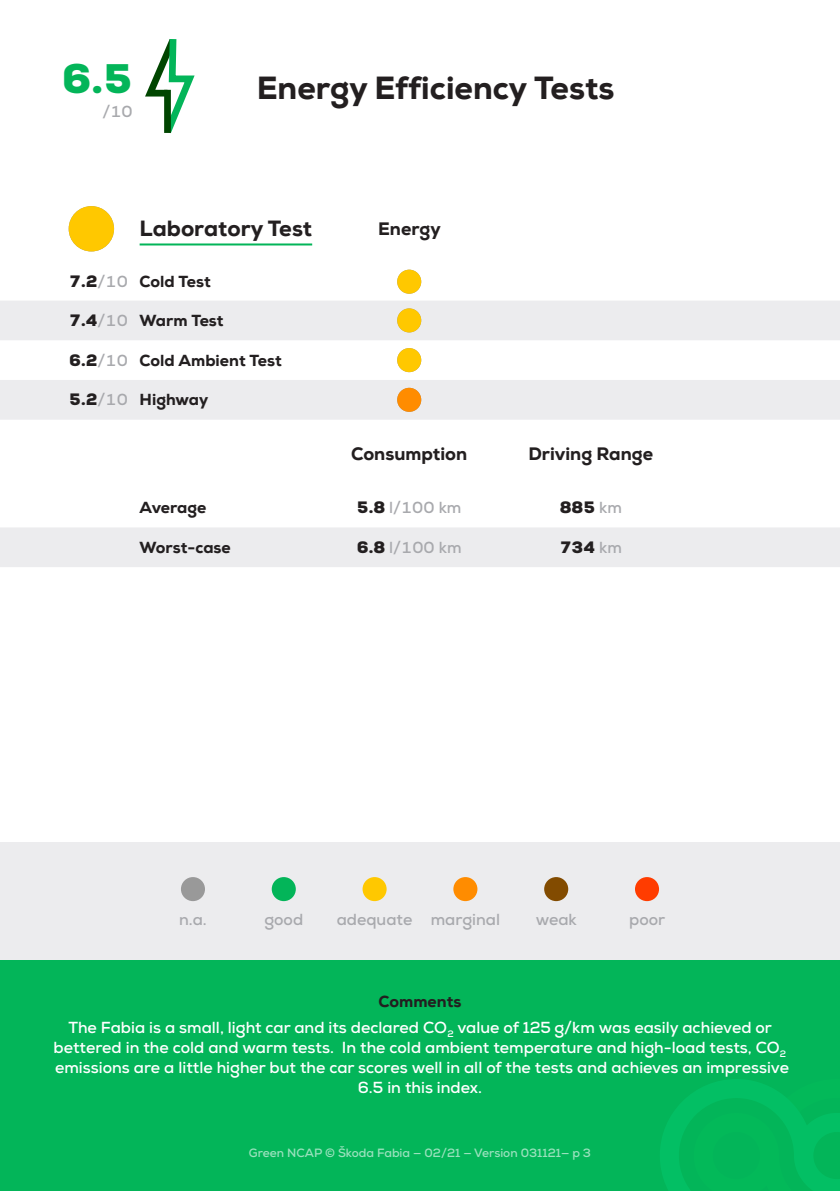
<style>
.page{position:relative;width:840px;height:1191px;background:#fff}
.page>*{position:absolute;margin:0;border:0;box-sizing:border-box;transform-origin:0 0}
.t1{font:900 40px "Nexa";color:#03b559}
.Testtitle{font:800 32px "Nexa";color:#231f20}
.TestSubtitle{font:800 22px "Nexa";color:#231f20}
.TestCategory{font:800 18px "Nexa";color:#231f20}
.CommentsBody{font:700 16px/20px "Nexa";color:#fff;text-align:center}
.t2{font:700 16px "Nexa";color:#a8a9ad}
.Testname{font:800 16px "Nexa";color:#231f20}
.t3{font:900 16px "Nexa";color:#231f20}
.CommentsTitle{font:800 16px "Nexa";color:#231f20}
.AdditionalInfo{font:700 12px "Nexa";color:#9ae1bd}
.s1{font-weight:700;color:#a8a9ad}
.s2{font-weight:900;color:#231f20}
</style>
<div class="page">
<div style="left:0;top:960px;width:839px;height:231px;background:#03b559"></div>
<div style="left:0;top:842px;width:839px;height:118px;background:#ececee"></div>
<svg style="left:660px;top:1079px;width:179px;height:112px"></svg>
<div style="left:181px;top:877px;width:24px;height:24px;background:#999;border-radius:50%"></div>
<div style="left:271px;top:877px;width:24px;height:24px;background:#03b559;border-radius:50%"></div>
<div style="left:362px;top:877px;width:24px;height:24px;background:#ffc800;border-radius:50%"></div>
<div style="left:453px;top:877px;width:24px;height:24px;background:#ff8c00;border-radius:50%"></div>
<div style="left:544px;top:877px;width:24px;height:24px;background:#824b00;border-radius:50%"></div>
<div style="left:634px;top:877px;width:24px;height:24px;background:#ff3c00;border-radius:50%"></div>
<svg style="left:145px;top:39px;width:50px;height:95px"></svg>
<div style="left:164px;top:90px;width:7px;height:43px;background:#004500"></div>
<svg style="left:0;top:301px;width:839px;height:266px"></svg>
<svg style="left:69px;top:206px;width:45px;height:45px;fill:#ffc800"></svg>
<hr style="left:139px;top:243px;width:173px;height:2px;background:#03b559">
<svg style="left:397px;top:270px;width:24px;height:24px"></svg>
<svg style="left:397px;top:308px;width:24px;height:24px"></svg>
<div style="left:397px;top:348px;width:24px;height:24px;background:#ffc800"></div>
<svg style="left:397px;top:388px;width:24px;height:24px"></svg>
<div style="left:69px;top:431px;width:45px;height:45px;background:#fff;border-radius:50%"></div>
<p class="t1" style="left:62px;top:52px;width:73px">6.5</p>
<p class="t2" style="left:102px;top:101px;width:32px">/10</p>
<p class="Testtitle" style="left:257px;top:68px;width:359px">Energy Efficiency Tests</p>
<p class="TestSubtitle" style="left:139px;top:215px;width:174px">Laboratory Test</p>
<p class="TestCategory" style="left:378px;top:217px;width:64px">Energy</p>
<p class="t3" style="left:69px;top:271px;width:60px">7.2<span class="s1">/10</span></p>
<p class="Testname" style="left:139px;top:271px;width:73px">Cold Test</p>
<p class="t3" style="left:69px;top:310px;width:60px">7.4<span class="s1">/10</span></p>
<p class="Testname" style="left:139px;top:310px;width:85px">Warm Test</p>
<p class="t3" style="left:69px;top:349px;width:60px">6.2<span class="s1">/10</span></p>
<p class="Testname" style="left:139px;top:350px;width:143px">Cold Ambient Test</p>
<p class="t3" style="left:69px;top:389px;width:60px">5.2<span class="s1">/10</span></p>
<p class="Testname" style="left:139px;top:390px;width:70px">Highway</p>
<p class="TestCategory" style="left:351px;top:442px;width:117px">Consumption</p>
<p class="TestCategory" style="left:528px;top:442px;width:126px">Driving Range</p>
<p class="Testname" style="left:139px;top:497px;width:68px">Average</p>
<p class="t2" style="left:357px;top:497px;width:106px"><span class="s2">5.8</span> l/100 km</p>
<p class="t3" style="left:559px;top:497px;width:64px">885 <span class="s1">km</span></p>
<p class="Testname" style="left:139px;top:537px;width:93px">Worst-case</p>
<p class="t2" style="left:356px;top:537px;width:106px"><span class="s2">6.8</span> l/100 km</p>
<p class="t3" style="left:559px;top:536px;width:64px">734 <span class="s1">km</span></p>
<p class="t2" style="left:179px;top:909px;width:29px">n.a.</p>
<p class="t2" style="left:264px;top:909px;width:40px">good</p>
<p class="t2" style="left:336px;top:909px;width:165px">adequate marginal</p>
<p class="t2" style="left:535px;top:909px;width:43px">weak</p>
<p class="t2" style="left:628px;top:909px;width:38px">poor</p>
<p class="CommentsTitle" style="left:378px;top:991px;width:84px">Comments</p>
<p class="CommentsBody" style="left:54px;top:1017px;width:736px">The Fabia is a small, light car and its declared CO<sub>2</sub> value of 125 g/km was easily achieved or bettered in the cold and warm tests. In the cold ambient temperature and high-load tests, CO<sub>2 </sub>emissions are a little higher but the car scores well in all of the tests and achieves an impressive 6.5 in this index.</p>
<p class="AdditionalInfo" style="left:249px;top:1145px;width:343px">Green NCAP © Škoda Fabia — 02/21 — Version 031121— p 3</p>
</div>
